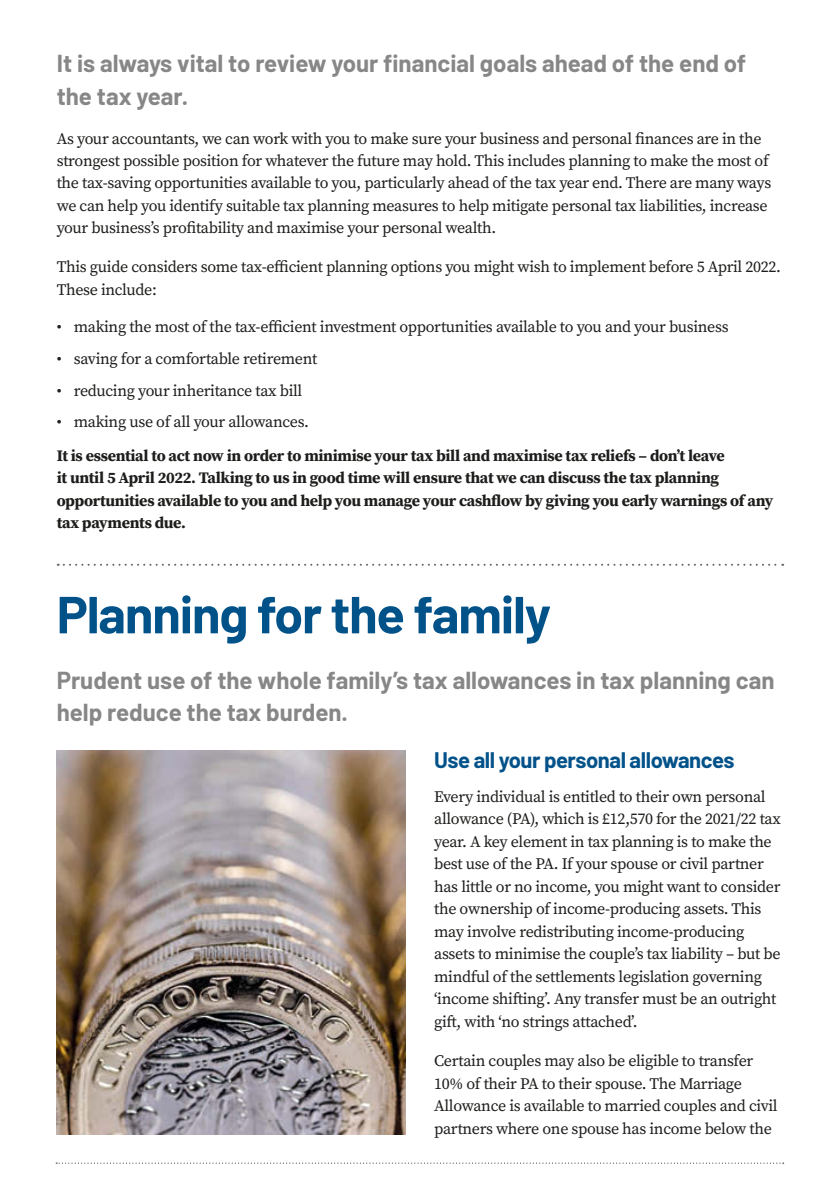
<style>
.page{position:relative;width:840px;height:1191px;background:#fff}
.page>*{position:absolute;margin:0;border:0;box-sizing:border-box;transform-origin:0 0}
.t1{font:700 52px "Barlow";letter-spacing:-.02em;color:#02528a}
.t2{font:700 24px/32.4px "Barlow";color:#878787}
.t3{font:700 22px "Barlow";letter-spacing:-.02em;color:#02528a}
.t4{font:16px/22.4px "Source Serif Pro";letter-spacing:-.02em;color:#1d1d1b}
.t5{font:700 16px/22.4px "Source Serif Pro";letter-spacing:-.02em;color:#1d1d1b}
</style>
<div class="page">
<svg style="left:56px;top:1162px;width:727px;height:1px"></svg>
<img style="left:57px;top:751px;width:348px;height:383px">
<svg style="left:58px;top:564px;width:724px;height:2px"></svg>
<h2 class="t2" style="left:57px;top:45px;width:690px">It is always vital to review your financial goals ahead of the end of the tax year.</h2>
<p class="t4" style="left:57px;top:127px;width:715px">As your accountants, we can work with you to make sure your business and personal finances are in the strongest possible position for whatever the future may hold. This includes planning to make the most of the tax-saving opportunities available to you, particularly ahead of the tax year end. There are many ways we can help you identify suitable tax planning measures to help mitigate personal tax liabilities, increase your business’s profitability and maximise your personal wealth.</p>
<p class="t4" style="left:57px;top:256px;width:725px">This guide considers some tax-efficient planning options you might wish to implement before 5 April 2022.<br>These include:</p>
<p class="t4" style="left:57px;top:315px;width:673px">• making the most of the tax-efficient investment opportunities available to you and your business</p>
<p class="t4" style="left:57px;top:347px;width:262px">• saving for a comfortable retirement</p>
<p class="t4" style="left:57px;top:379px;width:247px">• reducing your inheritance tax bill</p>
<p class="t4" style="left:57px;top:411px;width:253px">• making use of all your allowances.</p>
<p class="t5" style="left:57px;top:444px;width:717px">It is essential to act now in order to minimise your tax bill and maximise tax reliefs – don’t leave<br>it until 5 April 2022. Talking to us in good time will ensure that we can discuss the tax planning opportunities available to you and help you manage your cashflow by giving you early warnings of any tax payments due.</p>
<h1 class="t1" style="left:57px;top:576px;width:495px">Planning for the family</h1>
<h2 class="t2" style="left:57px;top:662px;width:718px">Prudent use of the whole family’s tax allowances in tax planning can help reduce the tax burden.</h2>
<h3 class="t3" style="left:434px;top:744px;width:302px">Use all your personal allowances</h3>
<p class="t4" style="left:434px;top:785px;width:348px">Every individual is entitled to their own personal allowance (PA), which is £12,570 for the 2021/22 tax year. A key element in tax planning is to make the best use of the PA. If your spouse or civil partner has little or no income, you might want to consider the ownership of income-producing assets. This may involve redistributing income-producing assets to minimise the couple’s tax liability – but be mindful of the settlements legislation governing ‘income shifting’. Any transfer must be an outright gift, with ‘no strings attached’.</p>
<p class="t4" style="left:434px;top:1049px;width:345px">Certain couples may also be eligible to transfer 10% of their PA to their spouse. The Marriage Allowance is available to married couples and civil partners where one spouse has income below the</p>
</div>
